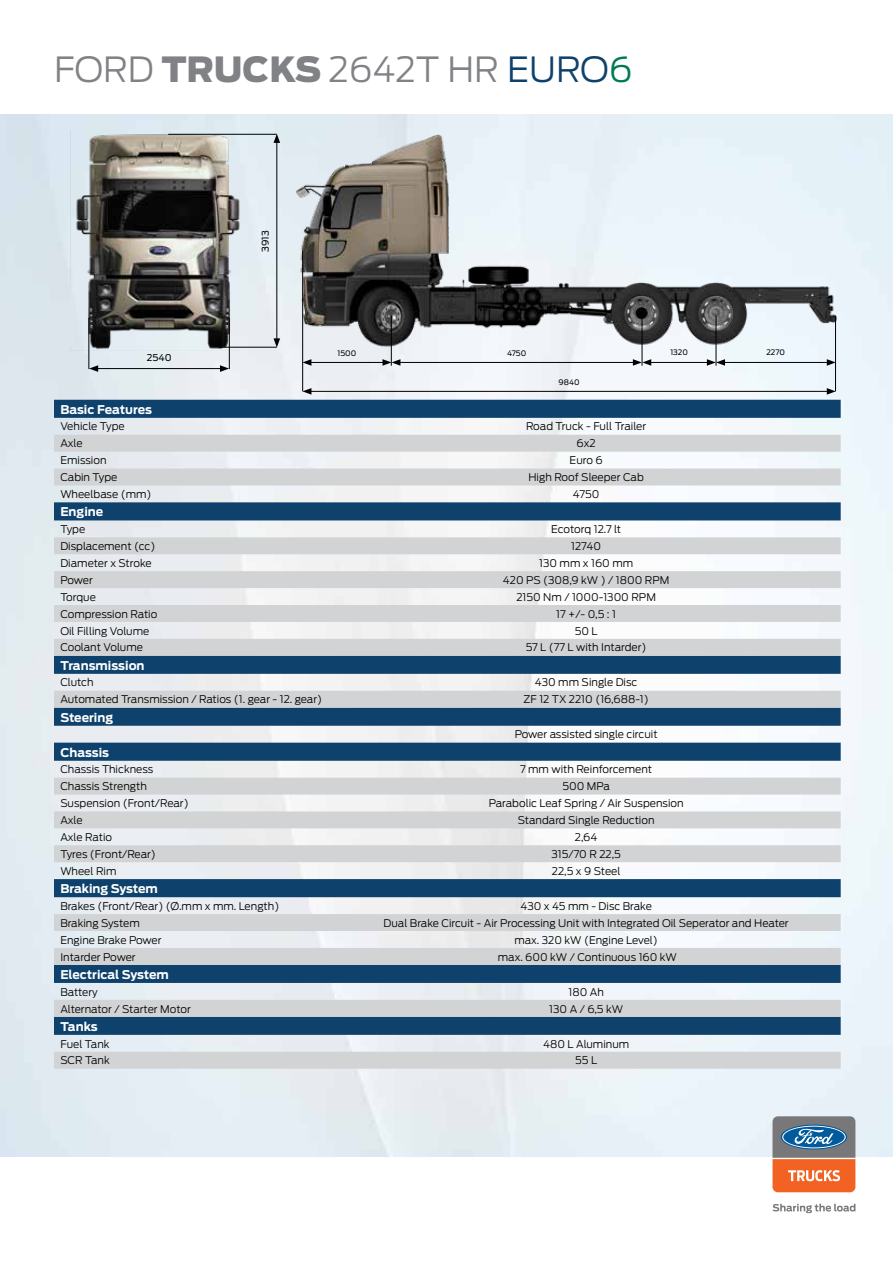
<style>
.page{position:relative;width:893px;height:1263px;background:#fff}
.page>*{position:absolute;margin:0;border:0;box-sizing:border-box;transform-origin:0 0}
.t1{font:300 34.5px "Ford Antenna";color:#808285}
.t2{font:700 12px "Ford Antenna";color:#fff}
.t3{font:300 10.5px "Ford Antenna";color:#000}
.t4{font:9.3px "Ford Antenna";color:#000}
.t5{font:7.5px "Ford Antenna";color:#000}
.s1{font-weight:900}
.s2{color:#0e416b}
.s3{color:#007a52}
</style>
<div class="page">
<img style="left:0;top:114px;width:893px;height:1044px">
<svg style="left:54px;top:400px;width:787px;height:35px"></svg>
<svg style="left:54px;top:435px;width:787px;height:634px"></svg>
<img style="left:294px;top:123px;width:544px;height:225px">
<hr style="left:302px;top:250px;width:1px;height:141px;background:#000">
<hr style="left:391px;top:315px;width:1px;height:51px;background:#000">
<hr style="left:642px;top:315px;width:1px;height:51px;background:#000">
<hr style="left:716px;top:315px;width:1px;height:51px;background:#000">
<hr style="left:835px;top:316px;width:1px;height:75px;background:#000">
<hr style="left:398px;top:362px;width:237px;height:1px;background:#000">
<hr style="left:649px;top:362px;width:60px;height:1px;background:#000">
<svg style="left:633px;top:359px;width:18px;height:7px"></svg>
<hr style="left:723px;top:362px;width:106px;height:1px;background:#000">
<svg style="left:707px;top:359px;width:18px;height:7px"></svg>
<svg style="left:827px;top:359px;width:8px;height:7px"></svg>
<hr style="left:309px;top:362px;width:76px;height:1px;background:#000">
<svg style="left:302px;top:359px;width:9px;height:7px"></svg>
<svg style="left:382px;top:359px;width:18px;height:7px"></svg>
<hr style="left:309px;top:391px;width:520px;height:1px;background:#000">
<svg style="left:302px;top:388px;width:9px;height:7px"></svg>
<svg style="left:827px;top:388px;width:9px;height:7px"></svg>
<svg style="left:772px;top:1116px;width:83px;height:76px"></svg>
<svg style="left:772px;top:1204px;width:83px;height:9px"></svg>
<img style="left:70px;top:131px;width:174px;height:220px">
<hr style="left:168px;top:134px;width:109px;height:1px;background:#000">
<hr style="left:89px;top:318px;width:1px;height:51px;background:#000">
<hr style="left:229px;top:318px;width:1px;height:51px;background:#000">
<hr style="left:219px;top:347px;width:58px;height:1px;background:#000">
<hr style="left:277px;top:140px;width:1px;height:201px;background:#000">
<svg style="left:273px;top:134px;width:7px;height:9px"></svg>
<svg style="left:273px;top:338px;width:7px;height:9px"></svg>
<hr style="left:96px;top:368px;width:126px;height:1px;background:#000">
<svg style="left:89px;top:365px;width:9px;height:7px"></svg>
<svg style="left:220px;top:365px;width:9px;height:7px"></svg>
<h1 class="t1" style="left:54px;top:40px;width:580px">FORD <span class="s1">TRUCKS</span> 2642T HR <span class="s2">EURO</span><span class="s3">6</span></h1>
<p class="t4" style="left:147px;top:350px;width:26px">2540</p>
<p class="t4" style="left:257px;top:252px;width:23px;rotate:-90deg">3913</p>
<p class="t5" style="left:338px;top:346px;width:20px">1500</p>
<p class="t5" style="left:507px;top:346px;width:21px">4750</p>
<p class="t5" style="left:670px;top:346px;width:19px">1320</p>
<p class="t5" style="left:766px;top:346px;width:20px">2270</p>
<p class="t5" style="left:558px;top:376px;width:23px">9840</p>
<p class="t2" style="left:60px;top:398px;width:93px">Basic Features</p>
<p class="t3" style="left:60px;top:418px;width:66px">Vehicle Type</p>
<p class="t3" style="left:526px;top:418px;width:122px">Road Truck - Full Trailer</p>
<p class="t3" style="left:60px;top:435px;width:24px">Axle</p>
<p class="t3" style="left:577px;top:435px;width:21px">6x2</p>
<p class="t3" style="left:60px;top:452px;width:48px">Emission</p>
<p class="t3" style="left:570px;top:452px;width:35px">Euro 6</p>
<p class="t3" style="left:60px;top:468px;width:59px">Cabin Type</p>
<p class="t3" style="left:528px;top:468px;width:117px">High Roof Sleeper Cab</p>
<p class="t3" style="left:60px;top:485px;width:93px">Wheelbase (mm)</p>
<p class="t3" style="left:573px;top:485px;width:28px">4750</p>
<p class="t2" style="left:60px;top:501px;width:44px">Engine</p>
<p class="t3" style="left:60px;top:520px;width:26px">Type</p>
<p class="t3" style="left:551px;top:520px;width:71px">Ecotorq 12.7 lt</p>
<p class="t3" style="left:60px;top:537px;width:97px">Displacement (cc)</p>
<p class="t3" style="left:571px;top:537px;width:31px">12740</p>
<p class="t3" style="left:60px;top:554px;width:93px">Diameter x Stroke</p>
<p class="t3" style="left:539px;top:554px;width:96px">130 mm x 160 mm</p>
<p class="t3" style="left:60px;top:571px;width:34px">Power</p>
<p class="t3" style="left:503px;top:571px;width:168px">420 PS (308,9 kW ) / 1800 RPM</p>
<p class="t3" style="left:60px;top:588px;width:37px">Torque</p>
<p class="t3" style="left:516px;top:588px;width:141px">2150 Nm / 1000-1300 RPM</p>
<p class="t3" style="left:60px;top:605px;width:99px">Compression Ratio</p>
<p class="t3" style="left:556px;top:605px;width:61px">17 +/- 0,5 : 1</p>
<p class="t3" style="left:60px;top:622px;width:90px">Oil Filling Volume</p>
<p class="t3" style="left:575px;top:622px;width:24px">50 L</p>
<p class="t3" style="left:60px;top:639px;width:84px">Coolant Volume</p>
<p class="t3" style="left:526px;top:639px;width:122px">57 L (77 L with Intarder)</p>
<p class="t2" style="left:60px;top:654px;width:86px">Transmission</p>
<p class="t3" style="left:60px;top:674px;width:35px">Clutch</p>
<p class="t3" style="left:535px;top:674px;width:104px">430 mm Single Disc</p>
<p class="t3" style="left:60px;top:691px;width:263px">Automated Transmission / Ratios (1. gear - 12. gear)</p>
<p class="t3" style="left:524px;top:691px;width:127px">ZF 12 TX 2210 (16,688-1)</p>
<p class="t2" style="left:60px;top:706px;width:54px">Steering</p>
<p class="t3" style="left:515px;top:726px;width:144px">Power assisted single circuit</p>
<p class="t2" style="left:60px;top:741px;width:50px">Chassis</p>
<p class="t3" style="left:60px;top:761px;width:94px">Chassis Thickness</p>
<p class="t3" style="left:520px;top:761px;width:134px">7 mm with Reinforcement</p>
<p class="t3" style="left:60px;top:778px;width:88px">Chassis Strength</p>
<p class="t3" style="left:562px;top:778px;width:49px">500 MPa</p>
<p class="t3" style="left:60px;top:794px;width:130px">Suspension (Front/Rear)</p>
<p class="t3" style="left:489px;top:794px;width:197px">Parabolic Leaf Spring / Air Suspension</p>
<p class="t3" style="left:60px;top:811px;width:24px">Axle</p>
<p class="t3" style="left:518px;top:811px;width:138px">Standard Single Reduction</p>
<p class="t3" style="left:60px;top:828px;width:53px">Axle Ratio</p>
<p class="t3" style="left:575px;top:828px;width:24px">2,64</p>
<p class="t3" style="left:60px;top:845px;width:97px">Tyres (Front/Rear)</p>
<p class="t3" style="left:551px;top:845px;width:71px">315/70 R 22,5</p>
<p class="t3" style="left:60px;top:862px;width:58px">Wheel Rim</p>
<p class="t3" style="left:552px;top:862px;width:70px">22,5 x 9 Steel</p>
<p class="t2" style="left:60px;top:878px;width:99px">Braking System</p>
<p class="t3" style="left:60px;top:897px;width:220px">Brakes (Front/Rear) (Ø.mm x mm. Length)</p>
<p class="t3" style="left:520px;top:897px;width:133px">430 x 45 mm - Disc Brake</p>
<p class="t3" style="left:60px;top:914px;width:81px">Braking System</p>
<p class="t3" style="left:384px;top:914px;width:407px">Dual Brake Circuit - Air Processing Unit with Integrated Oil Seperator and Heater</p>
<p class="t3" style="left:60px;top:931px;width:103px">Engine Brake Power</p>
<p class="t3" style="left:514px;top:931px;width:145px">max. 320 kW (Engine Level)</p>
<p class="t3" style="left:60px;top:948px;width:77px">Intarder Power</p>
<p class="t3" style="left:498px;top:948px;width:181px">max. 600 kW / Continuous 160 kW</p>
<p class="t2" style="left:60px;top:963px;width:110px">Electrical System</p>
<p class="t3" style="left:60px;top:983px;width:39px">Battery</p>
<p class="t3" style="left:568px;top:983px;width:37px">180 Ah</p>
<p class="t3" style="left:60px;top:1000px;width:132px">Alternator / Starter Motor</p>
<p class="t3" style="left:549px;top:1000px;width:75px">130 A / 6,5 kW</p>
<p class="t2" style="left:60px;top:1015px;width:39px">Tanks</p>
<p class="t3" style="left:60px;top:1035px;width:51px">Fuel Tank</p>
<p class="t3" style="left:543px;top:1035px;width:88px">480 L Aluminum</p>
<p class="t3" style="left:60px;top:1052px;width:51px">SCR Tank</p>
<p class="t3" style="left:575px;top:1052px;width:23px">55 L</p>
</div>
